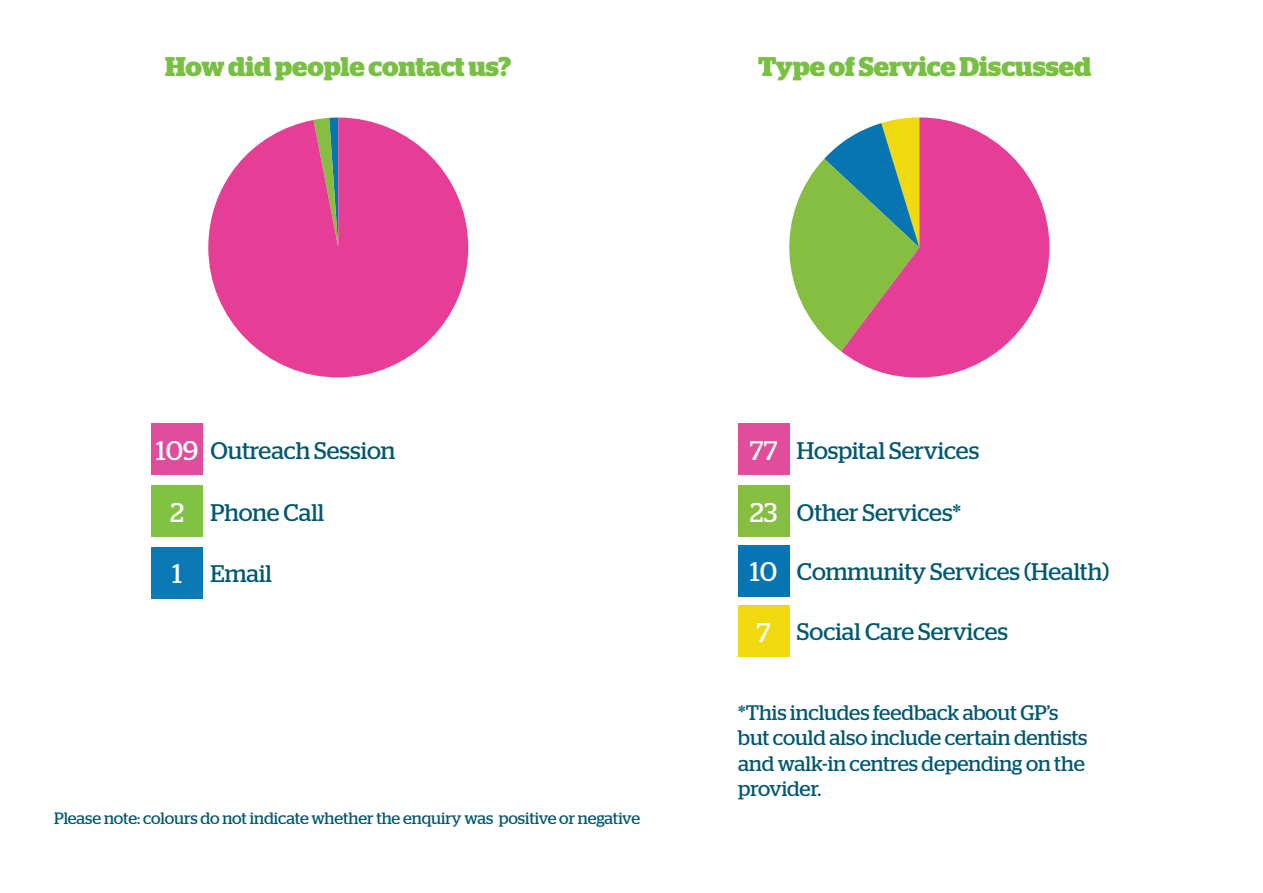
<style>
.page{position:relative;width:1263px;height:893px;background:#fff}
.page>*{position:absolute;margin:0;border:0;box-sizing:border-box;transform-origin:0 0}
.t1{font:700 27px "Stag";color:#78c042}
.t2{font:27px "Stag";color:#fff}
.t3{font:24px "Stag";color:#015871}
.t4{font:21px/25.2px "Stag";color:#015871}
.t5{font:16.5px "Stag";letter-spacing:-.005em;color:#015871}
.s1{font-size:27px;color:#fff}
</style>
<div class="page">
<div style="left:152px;top:424px;width:51px;height:51px;background:#e14c9c"></div>
<div style="left:152px;top:485px;width:51px;height:51px;background:#80c342"></div>
<div style="left:152px;top:547px;width:51px;height:51px;background:#0b79b5"></div>
<div style="left:738px;top:424px;width:51px;height:51px;background:#e14c9c"></div>
<div style="left:738px;top:485px;width:51px;height:51px;background:#85be40"></div>
<div style="left:738px;top:545px;width:51px;height:51px;background:#0875b3"></div>
<div style="left:738px;top:605px;width:51px;height:51px;background:#f0d90e"></div>
<svg style="left:208px;top:118px;width:260px;height:259px;fill:#e63e97"></svg>
<svg style="left:789px;top:143px;width:52px;height:208px"></svg>
<svg style="left:841px;top:117px;width:208px;height:261px;background:#ca7797"></svg>
<p class="t1" style="left:165px;top:56px;width:347px">How did people contact us?</p>
<p class="t1" style="left:758px;top:56px;width:335px">Type of Service Discussed</p>
<p class="t2" style="left:156px;top:435px;width:44px">109</p>
<p class="t3" style="left:210px;top:437px;width:186px">Outreach Session</p>
<p class="t2" style="left:750px;top:435px;width:29px">77</p>
<p class="t3" style="left:797px;top:437px;width:184px">Hospital Services</p>
<p class="t2" style="left:170px;top:497px;width:15px">2</p>
<p class="t3" style="left:210px;top:498px;width:115px">Phone Call</p>
<p class="t2" style="left:750px;top:497px;width:29px">23</p>
<p class="t3" style="left:797px;top:498px;width:166px">Other Services*</p>
<p class="t2" style="left:172px;top:558px;width:11px">1</p>
<p class="t3" style="left:210px;top:560px;width:63px">Email</p>
<p class="t2" style="left:750px;top:556px;width:28px">10</p>
<p class="t3" style="left:797px;top:557px;width:314px">Community Services (Health)</p>
<p class="t3" style="left:757px;top:618px;width:253px"><span class="s1">7</span> Social Care Services</p>
<p class="t4" style="left:738px;top:700px;width:351px">*This includes feedback about GP’s but could also include certain dentists and walk-in centres depending on the provider.</p>
<p class="t5" style="left:54px;top:809px;width:588px">Please note: colours do not indicate whether the enquiry was positive or negative</p>
</div>
